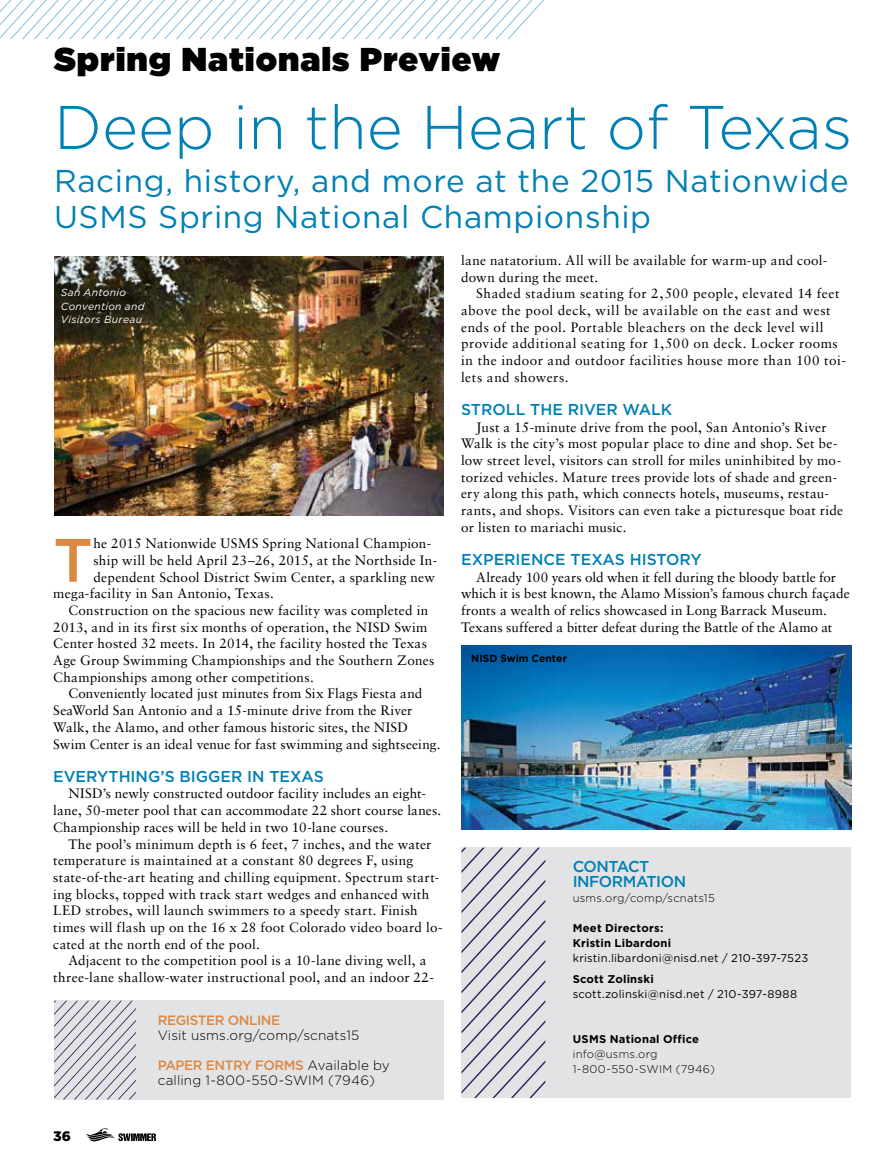
<style>
.page{position:relative;width:878px;height:1175px;background:#fff}
.page>*{position:absolute;margin:0;border:0;box-sizing:border-box;transform-origin:0 0}
.t1{font:300 61.5px "Gotham";color:#0080b5}
.t2{font:500 61.05px "Gotham";color:#db8844}
.t3{font:900 33px "Gotham";letter-spacing:.03em;color:#000}
.t4{font:31.5px/36px "Gotham";letter-spacing:.02em;color:#0080b5}
.t5{font:500 15.75px "Gotham";color:#0080b5}
.t6{font:500 15.75px/15px "Gotham";letter-spacing:-.03em;color:#0080b5}
.t7{font:900 13.8px "Gotham";color:#000}
.t8{font:13.5px/16.6px "Sabon LT";letter-spacing:.02em;color:#000}
.t9{font:300 13.5px/15px "Gotham";letter-spacing:.01em;color:#000}
.t10{font:13.5px "Sabon LT";color:#000}
.t11{font:500 13.5px "Gotham";letter-spacing:-.03em;color:#db8844}
.t12{font:11.25px "Gotham";letter-spacing:.015em;color:#000}
.t13{font:700 11.25px/15px "Gotham";letter-spacing:.02em;color:#000}
.t14{font:300 11.25px/15px "Gotham";letter-spacing:.015em;color:#000}
.t15{font:italic 10.35px/13.5px "Gotham";letter-spacing:.03em;color:#fff}
.t16{font:700 10.35px "Gotham";letter-spacing:.005em;color:#000}
.s1{font-weight:500;color:#db8844}
</style>
<div class="page">
<svg style="left:86px;top:1128px;width:70px;height:14px"></svg>
<svg style="left:0;top:0;width:544px;height:40px"></svg>
<div style="left:461px;top:847px;width:389px;height:251px;background:#e2e3e4"></div>
<svg style="left:461px;top:847px;width:84px;height:251px"></svg>
<div style="left:54px;top:1000px;width:389px;height:100px;background:#e2e3e4"></div>
<svg style="left:54px;top:1000px;width:82px;height:99px"></svg>
<img style="left:461px;top:646px;width:390px;height:183px">
<img style="left:54px;top:256px;width:389px;height:259px">
<h3 class="t3" style="left:54px;top:40px;width:447px">Spring Nationals Preview</h3>
<h1 class="t1" style="left:54px;top:94px;width:799px">Deep in the Heart of Texas</h1>
<h3 class="t4" style="left:54px;top:162px;width:796px">Racing, history, and more at the 2015 Nationwide<br>USMS Spring National Championship</h3>
<p class="t15" style="left:61px;top:285px;width:85px">San Antonio<br>Convention and<br>Visitors Bureau</p>
<h2 class="t2" style="left:53px;top:525px;width:41px">T</h2>
<p class="t8" style="left:93px;top:535px;width:339px">he 2015 Nationwide USMS Spring National Champion-</p>
<p class="t8" style="left:93px;top:552px;width:345px">ship will be held April 23–26, 2015, at the Northside In-</p>
<p class="t8" style="left:93px;top:568px;width:343px">dependent School District Swim Center, a sparkling new</p>
<p class="t8" style="left:53px;top:585px;width:222px">mega-facility in San Antonio, Texas.</p>
<p class="t8" style="left:68px;top:602px;width:361px">Construction on the spacious new facility was completed in</p>
<p class="t8" style="left:53px;top:618px;width:376px">2013, and in its first six months of operation, the NISD Swim</p>
<p class="t8" style="left:53px;top:635px;width:375px">Center hosted 32 meets. In 2014, the facility hosted the Texas</p>
<p class="t8" style="left:53px;top:652px;width:382px">Age Group Swimming Championships and the Southern Zones</p>
<p class="t8" style="left:53px;top:668px;width:262px">Championships among other competitions.</p>
<p class="t8" style="left:68px;top:685px;width:355px">Conveniently located just minutes from Six Flags Fiesta and</p>
<p class="t10" style="left:53px;top:702px;width:360px">SeaWorld San Antonio and a 15-minute drive from the River</p>
<p class="t8" style="left:53px;top:718px;width:356px">Walk, the Alamo, and other famous historic sites, the NISD</p>
<p class="t8" style="left:53px;top:735px;width:389px">Swim Center is an ideal venue for fast swimming and sightseeing.</p>
<p class="t5" style="left:53px;top:767px;width:272px">EVERYTHING’S BIGGER IN TEXAS</p>
<p class="t8" style="left:53px;top:785px;width:389px;text-indent:15px">NISD’s newly constructed outdoor facility includes an eight&shy;lane, 50-meter pool that can accommodate 22 short course lanes.<br>Championship races will be held in two 10-lane courses.</p>
<p class="t8" style="left:53px;top:835px;width:391px;text-indent:15px">The pool’s minimum depth is 6 feet, 7 inches, and the water temperature is maintained at a constant 80 degrees F, using state-of-the-art heating and chilling equipment. Spectrum start&shy;ing blocks, topped with track start wedges and enhanced with LED strobes, will launch swimmers to a speedy start. Finish times will flash up on the 16 x 28 foot Colorado video board lo&shy;cated at the north end of the pool.</p>
<p class="t8" style="left:53px;top:952px;width:382px;text-align:center">Adjacent to the competition pool is a 10-lane diving well, a three-lane shallow-water instructional pool, and an indoor 22-</p>
<p class="t7" style="left:53px;top:1128px;width:19px">36</p>
<p class="t11" style="left:158px;top:1013px;width:122px">REGISTER ONLINE</p>
<p class="t9" style="left:158px;top:1027px;width:203px">Visit usms.org/comp/scnats15</p>
<p class="t9" style="left:158px;top:1057px;width:233px"><span class="s1">PAPER ENTRY FORMS</span> Available by calling 1-800-550-SWIM (7946)</p>
<p class="t8" style="left:461px;top:252px;width:368px">lane natatorium. All will be available for warm-up and cool&shy;down during the meet.</p>
<p class="t8" style="left:461px;top:285px;width:386px;text-indent:15px">Shaded stadium seating for 2,500 people, elevated 14 feet above the pool deck, will be available on the east and west ends of the pool. Portable bleachers on the deck level will provide additional seating for 1,500 on deck. Locker rooms in the indoor and outdoor facilities house more than 100 toi&shy;lets and showers.</p>
<p class="t5" style="left:461px;top:400px;width:213px">STROLL THE RIVER WALK</p>
<p class="t8" style="left:461px;top:418px;width:383px;text-indent:15px">Just a 15-minute drive from the pool, San Antonio’s River Walk is the city’s most popular place to dine and shop. Set be&shy;low street level, visitors can stroll for miles uninhibited by mo&shy;torized vehicles. Mature trees provide lots of shade and green&shy;ery along this path, which connects hotels, museums, restau&shy;rants, and shops. Visitors can even take a picturesque boat ride or listen to mariachi music.</p>
<p class="t5" style="left:461px;top:550px;width:242px">EXPERIENCE TEXAS H ISTORY</p>
<p class="t8" style="left:461px;top:568px;width:390px;text-indent:15px">Already 100 years old when it fell during the bloody battle for which it is best known, the Alamo Mission’s famous church façade fronts a wealth of relics showcased in Long Barrack Museum.<br>Texans suffered a bitter defeat during the Battle of the Alamo at</p>
<p class="t16" style="left:471px;top:652px;width:97px">NISD Swim Center</p>
<p class="t6" style="left:572px;top:858px;width:115px">CONTACT<br>I NFORMATION</p>
<p class="t14" style="left:572px;top:890px;width:144px">usms.org/comp/scnats15</p>
<p class="t13" style="left:572px;top:920px;width:100px">Meet Directors:<br>Kristin Libardoni</p>
<p class="t12" style="left:572px;top:952px;width:237px">kristin.libardoni@nisd.net / 210-397-7523</p>
<p class="t13" style="left:572px;top:971px;width:83px">Scott Zolinski</p>
<p class="t12" style="left:572px;top:988px;width:226px">scott.zolinski@nisd.net / 210-397-8988</p>
<p class="t13" style="left:572px;top:1031px;width:128px">USMS National Office</p>
<p class="t14" style="left:572px;top:1046px;width:144px">info@usms.org<br>1-800-550-SWIM (7946)</p>
</div>
